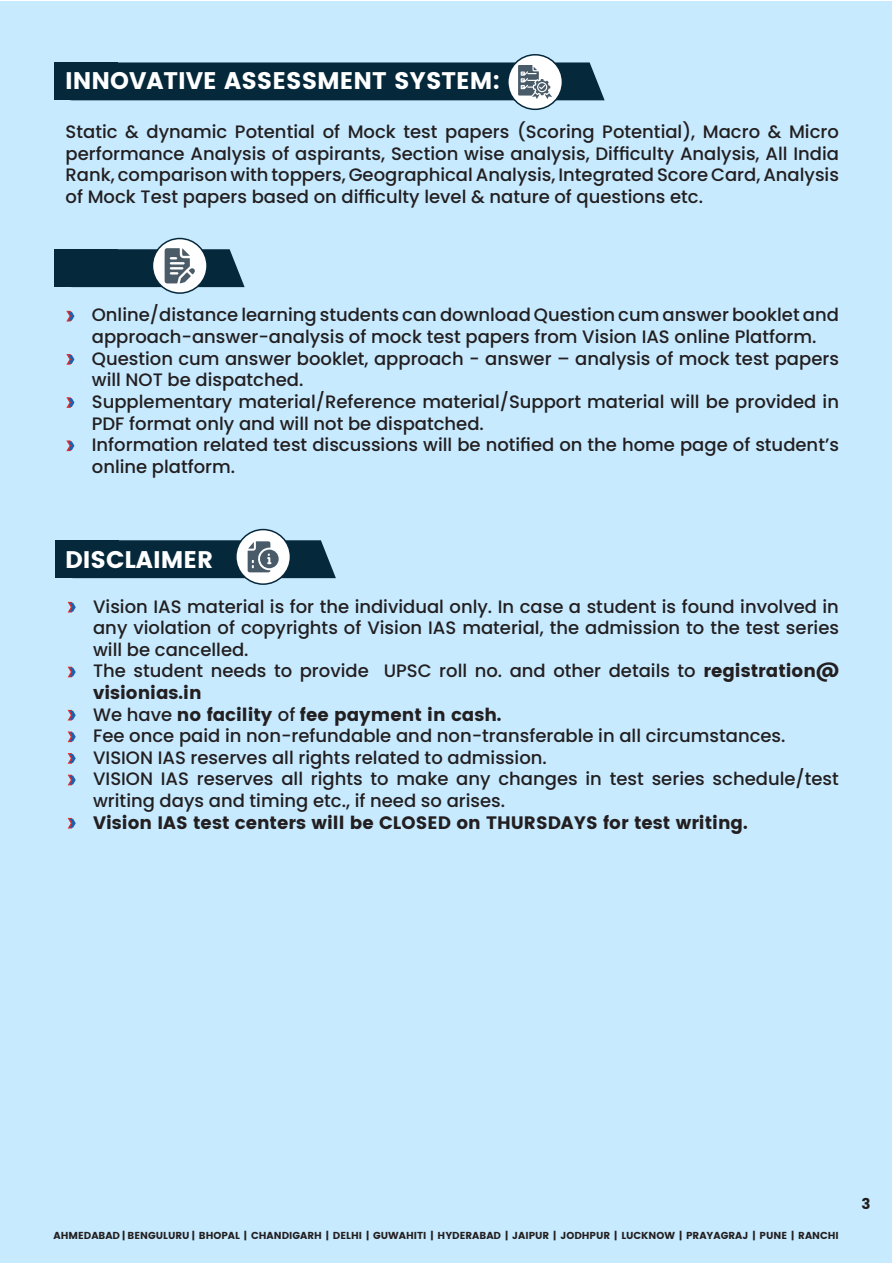
<style>
.page{position:relative;width:893px;height:1263px;background:#fff}
.page>*{position:absolute;margin:0;border:0;box-sizing:border-box;transform-origin:0 0}
.t1{font:700 24px "Poppins";color:#fff}
.t2{font:500 18px/21.6px "Poppins";color:#231f20}
.t3{font:700 18px "Poppins";color:#231f20}
.t4{font:700 15px "Poppins";color:#231f20}
.t5{font:700 10.2px "Poppins";color:#231f20}
.s1{font-weight:700}
.s2{font-weight:500}
</style>
<div class="page">
<div style="left:0;top:2px;width:891px;height:1261px;background:#c7eaff"></div>
<div style="left:236px;top:530px;width:54px;height:54px;background:#fff;border-radius:50%"></div>
<div style="left:235px;top:529px;width:56px;height:56px;border:2px solid #05283b;border-radius:50%"></div>
<div style="left:152px;top:239px;width:55px;height:54px;background:#fff;border-radius:50%"></div>
<div style="left:152px;top:238px;width:56px;height:56px;border:2px solid #05283b;border-radius:50%"></div>
<div style="left:508px;top:55px;width:54px;height:54px;background:#fff;border-radius:50%"></div>
<div style="left:507px;top:54px;width:56px;height:56px;border:2px solid #05283b;border-radius:50%"></div>
<svg style="left:68px;top:602px;width:8px;height:10px"></svg>
<svg style="left:68px;top:667px;width:8px;height:10px"></svg>
<svg style="left:68px;top:710px;width:8px;height:10px"></svg>
<svg style="left:68px;top:731px;width:8px;height:11px"></svg>
<svg style="left:68px;top:753px;width:8px;height:11px"></svg>
<svg style="left:68px;top:775px;width:8px;height:10px"></svg>
<svg style="left:68px;top:818px;width:8px;height:10px"></svg>
<svg style="left:66px;top:311px;width:8px;height:10px"></svg>
<svg style="left:66px;top:354px;width:8px;height:11px"></svg>
<svg style="left:66px;top:397px;width:8px;height:11px"></svg>
<svg style="left:66px;top:440px;width:8px;height:11px"></svg>
<svg style="left:54px;top:62px;width:551px;height:38px;background:#1a3a4c"></svg>
<svg style="left:55px;top:540px;width:281px;height:38px;background:#2a4859"></svg>
<svg style="left:54px;top:248px;width:191px;height:39px"></svg>
<p class="t1" style="left:65px;top:67px;width:437px">INNOVATIVE ASSESSMENT SYSTEM:</p>
<p class="t2" style="left:66px;top:121px;width:775px;text-align:justify">Static &amp; dynamic Potential of Mock test papers (Scoring Potential), Macro &amp; Micro performance Analysis of aspirants, Section wise analysis, Difficulty Analysis, All India Rank, comparison with toppers, Geographical Analysis, Integrated Score Card, Analysis of Mock Test papers based on difficulty level &amp; nature of questions etc.</p>
<p class="t2" style="left:92px;top:304px;width:749px">Online/distance learning students can download Question cum answer booklet and approach-answer-analysis of mock test papers from Vision IAS online Platform.</p>
<p class="t2" style="left:92px;top:348px;width:749px">Question cum answer booklet, approach - answer – analysis of mock test papers will NOT be dispatched.</p>
<p class="t2" style="left:92px;top:391px;width:749px">Supplementary material/Reference material/Support material will be provided in<br>PDF format only and will not be dispatched.</p>
<p class="t2" style="left:92px;top:434px;width:749px">Information related test discussions will be notified on the home page of student’s online platform.</p>
<p class="t1" style="left:65px;top:546px;width:150px">DISCLAIMER</p>
<p class="t2" style="left:93px;top:595px;width:747px;text-align:justify">Vision IAS material is for the individual only. In case a student is found involved in any violation of copyrights of Vision IAS material, the admission to the test series will be cancelled.</p>
<p class="t2" style="left:93px;top:660px;width:747px">The student needs to provide UPSC roll no. and other details to <span class="s1">registration@ visionias.in</span></p>
<p class="t3" style="left:93px;top:704px;width:410px"><span class="s2">We have</span> no facility <span class="s2">of</span> fee payment in cash.</p>
<p class="t2" style="left:93px;top:725px;width:694px">Fee once paid in non-refundable and non-transferable in all circumstances.</p>
<p class="t2" style="left:93px;top:747px;width:455px">VISION IAS reserves all rights related to admission.</p>
<p class="t2" style="left:93px;top:768px;width:747px">VISION IAS reserves all rights to make any changes in test series schedule/test writing days and timing etc., if need so arises.</p>
<p class="t3" style="left:93px;top:812px;width:656px">Vision IAS test centers will be CLOSED on THURSDAYS for test writing.</p>
<p class="t5" style="left:54px;top:1230px;width:787px">AHMEDABAD | BENGULURU | BHOPAL | CHANDIGARH | DELHI | GUWAHITI | HYDERABAD | JAIPUR | JODHPUR | LUCKNOW | PRAYAGRAJ | PUNE | RANCHI</p>
<p class="t4" style="left:861px;top:1195px;width:11px">3</p>
</div>
